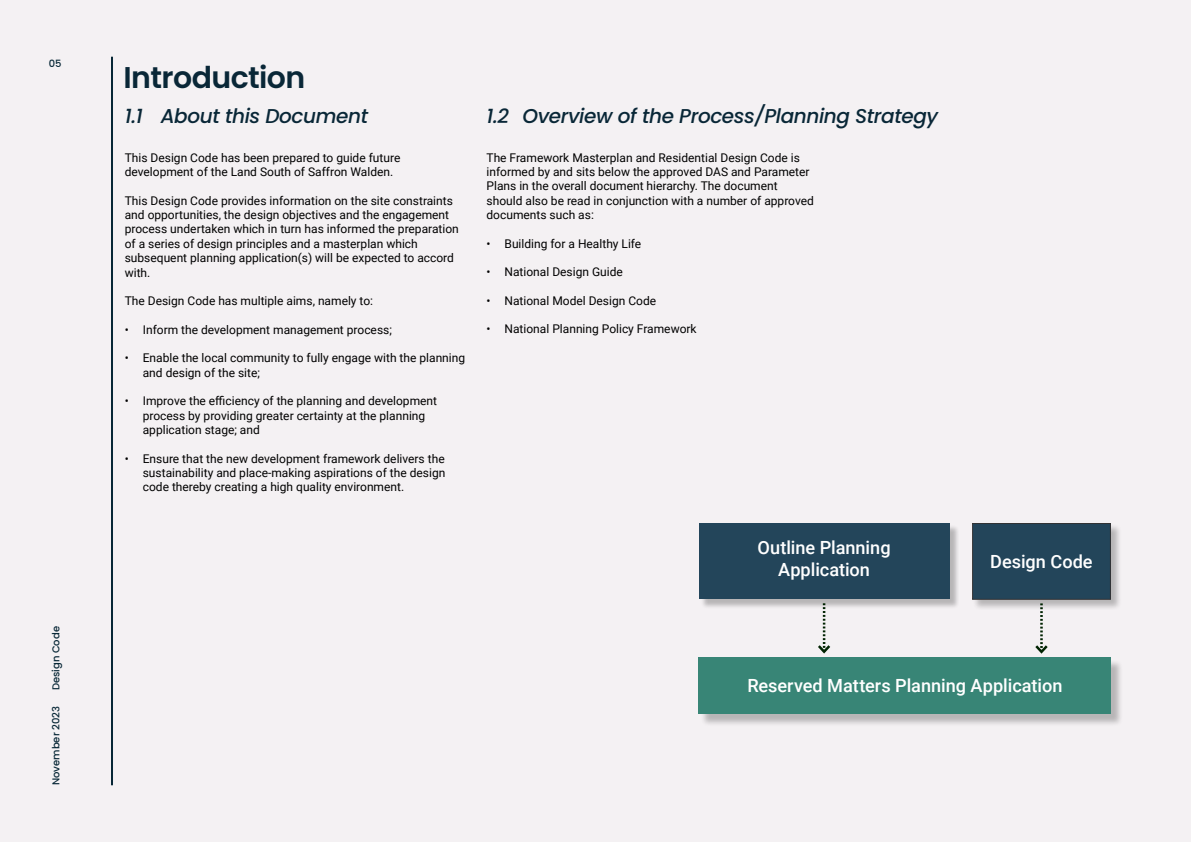
<style>
.page{position:relative;width:1191px;height:842px;background:#f4f1f3}
.page>*{position:absolute;margin:0;border:0;box-sizing:border-box;transform-origin:0 0}
.t1{font:600 30px "Poppins";letter-spacing:-.02em;color:#092737}
.t2{font:italic 500 20px "Poppins";letter-spacing:-.02em;color:#092737}
.t3{font:500 18.1px/21.8px "Roboto";color:#fff;text-align:center}
.t4{font:12px/14.4px "Roboto";color:#000}
.t5{font:500 10px "Poppins";color:#072736}
</style>
<div class="page">
<hr style="left:111px;top:57px;width:2px;height:728px;background:#072736">
<div style="left:700px;top:524px;width:259px;height:85px;background:#000;opacity:.25"></div>
<div style="left:699px;top:523px;width:250px;height:76px;background:#23455a"></div>
<div style="left:700px;top:659px;width:423px;height:68px;background:#000;opacity:.25"></div>
<div style="left:699px;top:657px;width:412px;height:57px;background:#388576"></div>
<div style="left:972px;top:523px;width:150px;height:88px;background:#000;opacity:.25"></div>
<div style="left:972px;top:523px;width:138px;height:76px;background:#23455a"></div>
<div style="left:972px;top:523px;width:139px;height:77px;border:1px solid #323335"></div>
<svg style="left:815px;top:603px;width:18px;height:51px"></svg>
<svg style="left:1032px;top:603px;width:18px;height:51px"></svg>
<p class="t5" style="left:49px;top:58px;width:14px">05</p>
<p class="t5" style="left:50px;top:690px;width:66px;rotate:-90deg">Design Code</p>
<p class="t5" style="left:50px;top:785px;width:81px;rotate:-90deg">November 2023</p>
<h1 class="t1" style="left:124px;top:60px;width:183px">Introduction</h1>
<h2 class="t2" style="left:125px;top:105px;width:245px">1.1 About this Document</h2>
<h2 class="t2" style="left:486px;top:105px;width:453px">1.2 Overview of the Process/Planning Strategy</h2>
<p class="t4" style="left:125px;top:150px;width:277px">This Design Code has been prepared to guide future development of the Land South of Saffron Walden.</p>
<p class="t4" style="left:125px;top:193px;width:335px">This Design Code provides information on the site constraints and opportunities, the design objectives and the engagement process undertaken which in turn has informed the preparation of a series of design principles and a masterplan which subsequent planning application(s) will be expected to accord with.</p>
<p class="t4" style="left:125px;top:293px;width:250px">The Design Code has multiple aims, namely to:</p>
<p class="t4" style="left:125px;top:322px;width:269px">• Inform the development management process;</p>
<p class="t4" style="left:143px;top:350px;width:324px;text-indent:-18px">• Enable the local community to fully engage with the planning and design of the site;</p>
<p class="t4" style="left:143px;top:393px;width:296px;text-indent:-18px">• Improve the efficiency of the planning and development process by providing greater certainty at the planning application stage; and</p>
<p class="t4" style="left:143px;top:451px;width:304px;text-align:justify;text-indent:-18px">• Ensure that the new development framework delivers the sustainability and place-making aspirations of the design code thereby creating a high quality environment.</p>
<p class="t4" style="left:486px;top:150px;width:329px">The Framework Masterplan and Residential Design Code is informed by and sits below the approved DAS and Parameter Plans in the overall document hierarchy. The document should also be read in conjunction with a number of approved documents such as:</p>
<p class="t4" style="left:486px;top:236px;width:156px">• Building for a Healthy Life</p>
<p class="t4" style="left:486px;top:264px;width:138px">• National Design Guide</p>
<p class="t4" style="left:486px;top:293px;width:171px">• National Model Design Code</p>
<p class="t4" style="left:486px;top:322px;width:212px">• National Planning Policy Framework</p>
<h3 class="t3" style="left:757px;top:536px;width:134px">Outline Planning<br>Application</h3>
<h3 class="t3" style="left:990px;top:550px;width:104px">Design Code</h3>
<h3 class="t3" style="left:747px;top:674px;width:316px">Reserved Matters Planning Application</h3>
</div>
